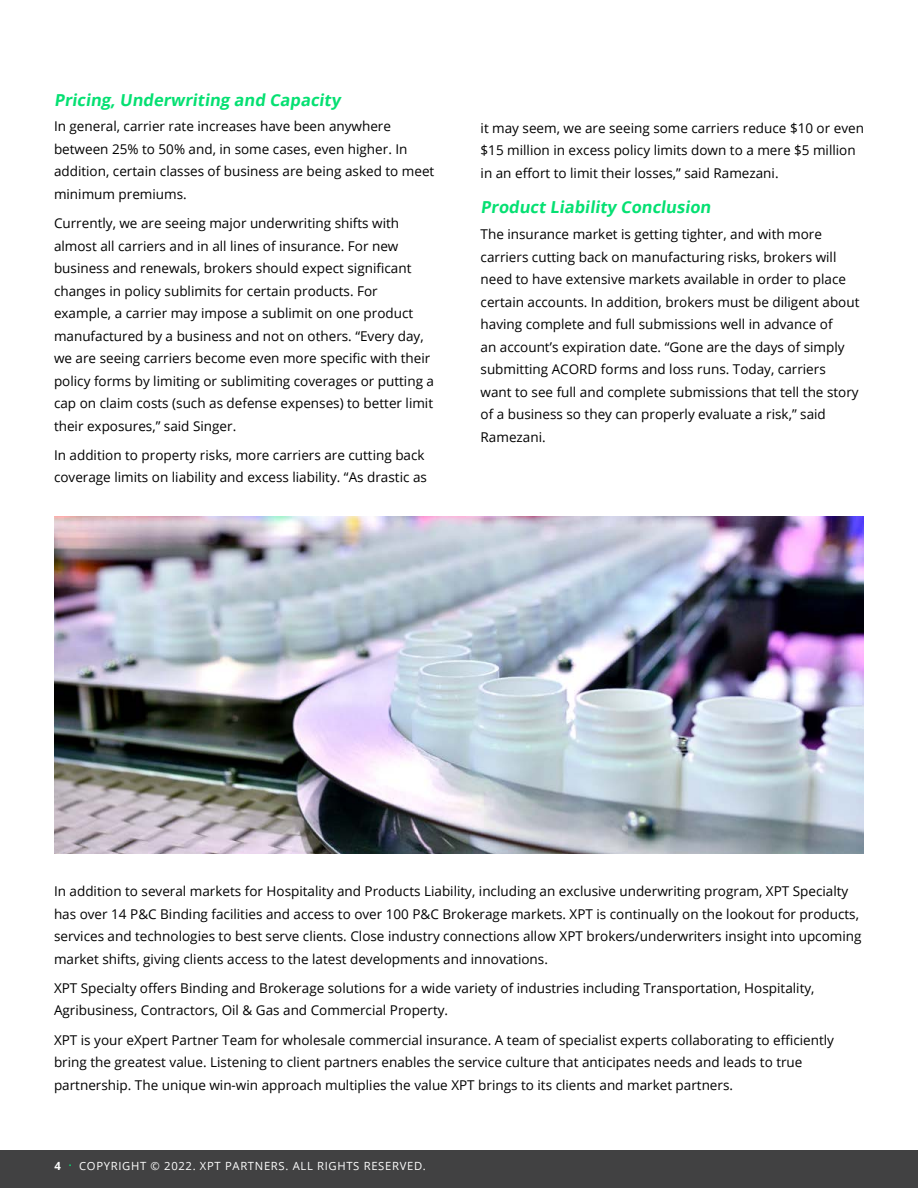
<style>
.page{position:relative;width:918px;height:1188px;background:#fff}
.page>*{position:absolute;margin:0;border:0;box-sizing:border-box;transform-origin:0 0}
.t1{font:700 16.5px "Open Sans";color:#05e072}
.t2{font:13.5px/22.5px "Open Sans";color:#000}
.t3{font:11.25px "Open Sans";letter-spacing:.06em;color:#fff}
.s1{font-weight:700}
.s2{font-size:7.5px;color:#05e072}
</style>
<div class="page">
<div style="left:0;top:1150px;width:918px;height:38px;background:#414142"></div>
<img style="left:54px;top:517px;width:810px;height:337px">
<p class="t1" style="left:54px;top:88px;width:288px">Pricing, Underwriting and Capacity</p>
<p class="t2" style="left:54px;top:115px;width:382px">In general, carrier rate increases have been anywhere between 25% to 50% and, in some cases, even higher. In addition, certain classes of business are being asked to meet minimum premiums.</p>
<p class="t2" style="left:54px;top:212px;width:382px">Currently, we are seeing major underwriting shifts with almost all carriers and in all lines of insurance. For new business and renewals, brokers should expect significant changes in policy sublimits for certain products. For example, a carrier may impose a sublimit on one product manufactured by a business and not on others. “Every day, we are seeing carriers become even more specific with their policy forms by limiting or sublimiting coverages or putting a cap on claim costs (such as defense expenses) to better limit their exposures,” said Singer.</p>
<p class="t2" style="left:54px;top:443px;width:374px">In addition to property risks, more carriers are cutting back coverage limits on liability and excess liability. “As drastic as</p>
<p class="t2" style="left:481px;top:116px;width:385px">it may seem, we are seeing some carriers reduce $10 or even $15 million in excess policy limits down to a mere $5 million in an effort to limit their losses,” said Ramezani.</p>
<p class="t1" style="left:481px;top:196px;width:235px">Product Liability Conclusion</p>
<p class="t2" style="left:481px;top:223px;width:380px">The insurance market is getting tighter, and with more carriers cutting back on manufacturing risks, brokers will need to have extensive markets available in order to place certain accounts. In addition, brokers must be diligent about having complete and full submissions well in advance of<br>an account’s expiration date. “Gone are the days of simply submitting ACORD forms and loss runs. Today, carriers want to see full and complete submissions that tell the story of a business so they can properly evaluate a risk,” said Ramezani.</p>
<p class="t2" style="left:54px;top:880px;width:809px">In addition to several markets for Hospitality and Products Liability, including an exclusive underwriting program, XPT Specialty has over 14 P&amp;C Binding facilities and access to over 100 P&amp;C Brokerage markets. XPT is continually on the lookout for products, services and technologies to best serve clients. Close industry connections allow XPT brokers/underwriters insight into upcoming market shifts, giving clients access to the latest developments and innovations.</p>
<p class="t2" style="left:54px;top:976px;width:762px">XPT Specialty offers Binding and Brokerage solutions for a wide variety of industries including Transportation, Hospitality,<br>Agribusiness, Contractors, Oil &amp; Gas and Commercial Property.</p>
<p class="t2" style="left:54px;top:1028px;width:782px">XPT is your eXpert Partner Team for wholesale commercial insurance. A team of specialist experts collaborating to efficiently bring the greatest value. Listening to client partners enables the service culture that anticipates needs and leads to true partnership. The unique win-win approach multiplies the value XPT brings to its clients and market partners.</p>
<p class="t3" style="left:54px;top:1158px;width:373px"><span class="s1">4</span> <span class="s2">•</span> COPYRIGHT © 2022. XPT PARTNERS. ALL RIGHTS RESERVED.</p>
</div>
